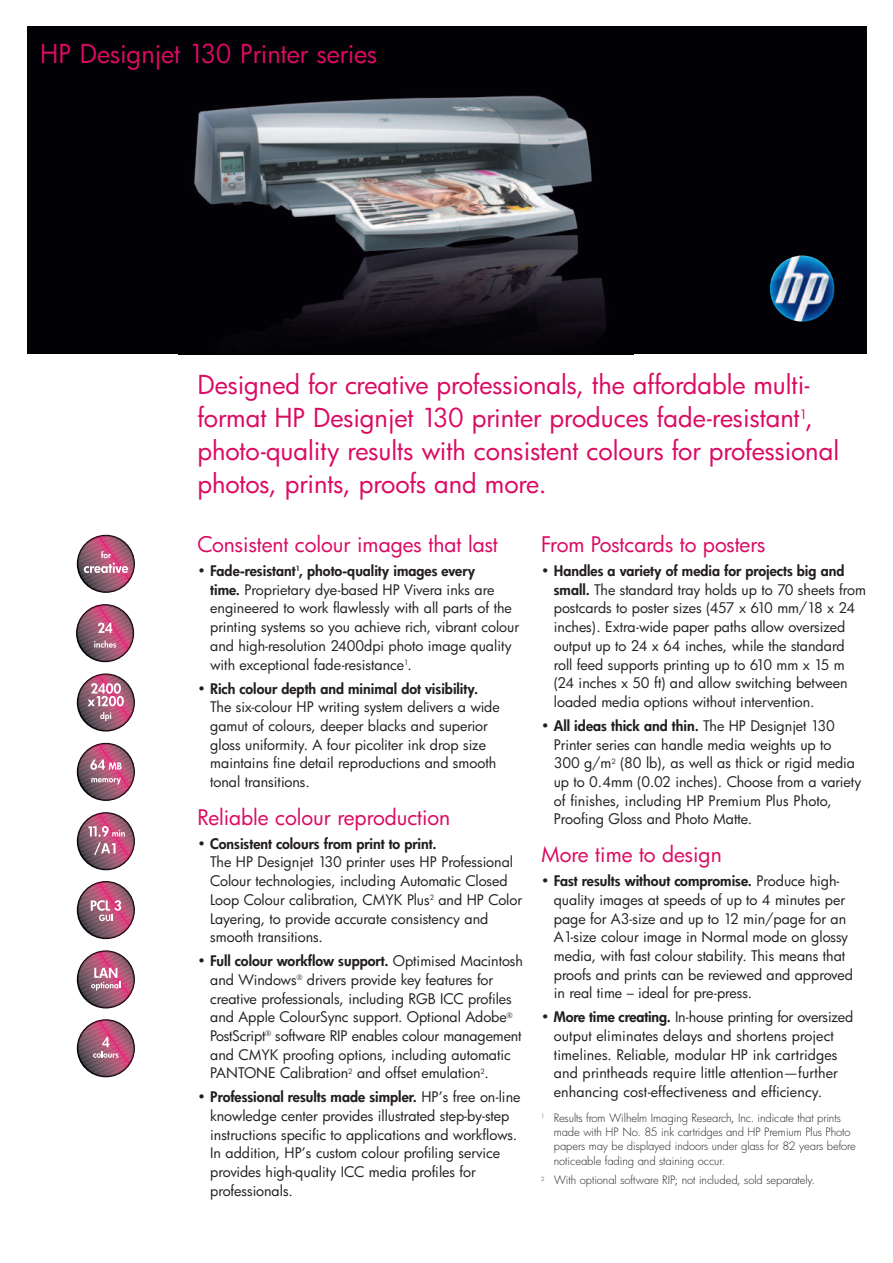
<style>
.page{position:relative;width:893px;height:1263px;background:#fff}
.page>*{position:absolute;margin:0;border:0;box-sizing:border-box;transform-origin:0 0}
.t1{font:25.35px/32.8px "Futura Bk";letter-spacing:-.005em;color:#db0a62}
.t2{font:20.85px "Futura Bk";letter-spacing:-.005em;color:#db0a62}
.t3{font:14.25px/18.8px "Futura Bk";color:#231f20}
.t4{font:14.25px "Futura Hv";color:#231f20}
.t5{font:11.25px/14.2px "Futura Lt";letter-spacing:-.005em;color:#231f20}
.s1{font-family:"Futura Bk"}
.s2{font-family:"Futura Hv"}
</style>
<div class="page">
<div style="left:27px;top:27px;width:839px;height:327px;background:#020105"></div>
<svg style="left:78px;top:882px;width:56px;height:56px"></svg>
<svg style="left:78px;top:536px;width:56px;height:56px"></svg>
<svg style="left:77px;top:605px;width:56px;height:56px"></svg>
<svg style="left:78px;top:674px;width:56px;height:57px"></svg>
<svg style="left:78px;top:744px;width:56px;height:56px"></svg>
<svg style="left:78px;top:813px;width:56px;height:56px"></svg>
<svg style="left:78px;top:951px;width:56px;height:57px"></svg>
<svg style="left:78px;top:1020px;width:56px;height:56px"></svg>
<img style="left:193px;top:95px;width:413px;height:240px">
<img style="left:769px;top:256px;width:65px;height:66px;border-radius:50%">
<h1 class="t1" style="left:40px;top:39px;width:338px">HP Designjet 130 Printer series</h1>
<h1 class="t1" style="left:197px;top:371px;width:643px">Designed for creative professionals, the affordable multi&shy;format HP Designjet 130 printer produces fade-resistant<sup>1</sup>, photo-quality results with consistent colours for professional photos, prints, proofs and more.</h1>
<h2 class="t2" style="left:197px;top:535px;width:302px">Consistent colour images that last</h2>
<p class="t4" style="left:197px;top:564px;width:279px"><span class="s1">•</span> Fade-resistant<sup>1</sup>, photo-quality images every</p>
<p class="t3" style="left:210px;top:581px;width:310px"><span class="s2">time.</span> Proprietary dye-based HP Vivera inks are engineered to work flawlessly with all parts of the printing systems so you achieve rich, vibrant colour and high-resolution 2400dpi photo image quality with exceptional fade-resistance<sup>1</sup>.</p>
<p class="t4" style="left:197px;top:682px;width:282px"><span class="s1">•</span> Rich colour depth and minimal dot visibility.</p>
<p class="t3" style="left:210px;top:699px;width:291px">The six-colour HP writing system delivers a wide gamut of colours, deeper blacks and superior gloss uniformity. A four picoliter ink drop size maintains fine detail reproductions and smooth tonal transitions.</p>
<h2 class="t2" style="left:197px;top:808px;width:254px">Reliable colour reproduction</h2>
<p class="t4" style="left:197px;top:837px;width:240px"><span class="s1">•</span> Consistent colours from print to print.</p>
<p class="t3" style="left:210px;top:854px;width:313px">The HP Designjet 130 printer uses HP Professional Colour technologies, including Automatic Closed Loop Colour calibration, CMYK Plus<sup>2</sup> and HP Color Layering, to provide accurate consistency and smooth transitions.</p>
<p class="t4" style="left:197px;top:954px;width:327px"><span class="s1">•</span> Full colour workflow support. <span class="s1">Optimised Macintosh</span></p>
<p class="t3" style="left:210px;top:971px;width:313px">and Windows<sup>®</sup> drivers provide key features for creative professionals, including RGB ICC profiles and Apple ColourSync support. Optional Adobe<sup>® </sup>PostScript<sup>®</sup> software RIP enables colour management and CMYK proofing options, including automatic PANTONE Calibration<sup>2</sup> and offset emulation<sup>2</sup>.</p>
<p class="t4" style="left:197px;top:1090px;width:324px"><span class="s1">•</span> Professional results made simpler. <span class="s1">HP’s free on-line</span></p>
<p class="t3" style="left:210px;top:1108px;width:308px">knowledge center provides illustrated step-by-step instructions specific to applications and workflows.<br>In addition, HP’s custom colour profiling service provides high-quality ICC media profiles for professionals.</p>
<h2 class="t2" style="left:541px;top:535px;width:226px">From Postcards to posters</h2>
<p class="t4" style="left:541px;top:564px;width:305px"><span class="s1">•</span> Handles a variety of media for projects big and</p>
<p class="t3" style="left:553px;top:581px;width:314px"><span class="s2">small.</span> The standard tray holds up to 70 sheets from postcards to poster sizes (457 x 610 mm/18 x 24 inches). Extra-wide paper paths allow oversized output up to 24 x 64 inches, while the standard roll feed supports printing up to 610 mm x 15 m (24 inches x 50 ft) and allow switching between loaded media options without intervention.</p>
<p class="t4" style="left:541px;top:719px;width:295px"><span class="s1">•</span> All ideas thick and thin. <span class="s1">The HP Designjet 130</span></p>
<p class="t3" style="left:553px;top:736px;width:309px">Printer series can handle media weights up to<br>300 g/m<sup>2</sup> (80 lb), as well as thick or rigid media up to 0.4mm (0.02 inches). Choose from a variety of finishes, including HP Premium Plus Photo, Proofing Gloss and Photo Matte.</p>
<h2 class="t2" style="left:541px;top:845px;width:182px">More time to design</h2>
<p class="t4" style="left:541px;top:874px;width:300px"><span class="s1">•</span> Fast results without compromise. <span class="s1">Produce high-</span></p>
<p class="t3" style="left:553px;top:891px;width:301px">quality images at speeds of up to 4 minutes per page for A3-size and up to 12 min/page for an A1-size colour image in Normal mode on glossy media, with fast colour stability. This means that proofs and prints can be reviewed and approved in real time – ideal for pre-press.</p>
<p class="t3" style="left:554px;top:1009px;width:301px;text-indent:-13px">• <span class="s2">More time creating.</span> In-house printing for oversized output eliminates delays and shortens project timelines. Reliable, modular HP ink cartridges and printheads require little attention—further enhancing cost-effectiveness and efficiency.</p>
<p class="t5" style="left:553px;top:1112px;width:303px;text-indent:-13px"><sup>1</sup> Results from Wilhelm Imaging Research, Inc. indicate that prints made with HP No. 85 ink cartridges and HP Premium Plus Photo papers may be displayed indoors under glass for 82 years before noticeable fading and staining occur.</p>
<p class="t5" style="left:541px;top:1174px;width:276px"><sup>2</sup> With optional software RIP; not included, sold separately.</p>
</div>
